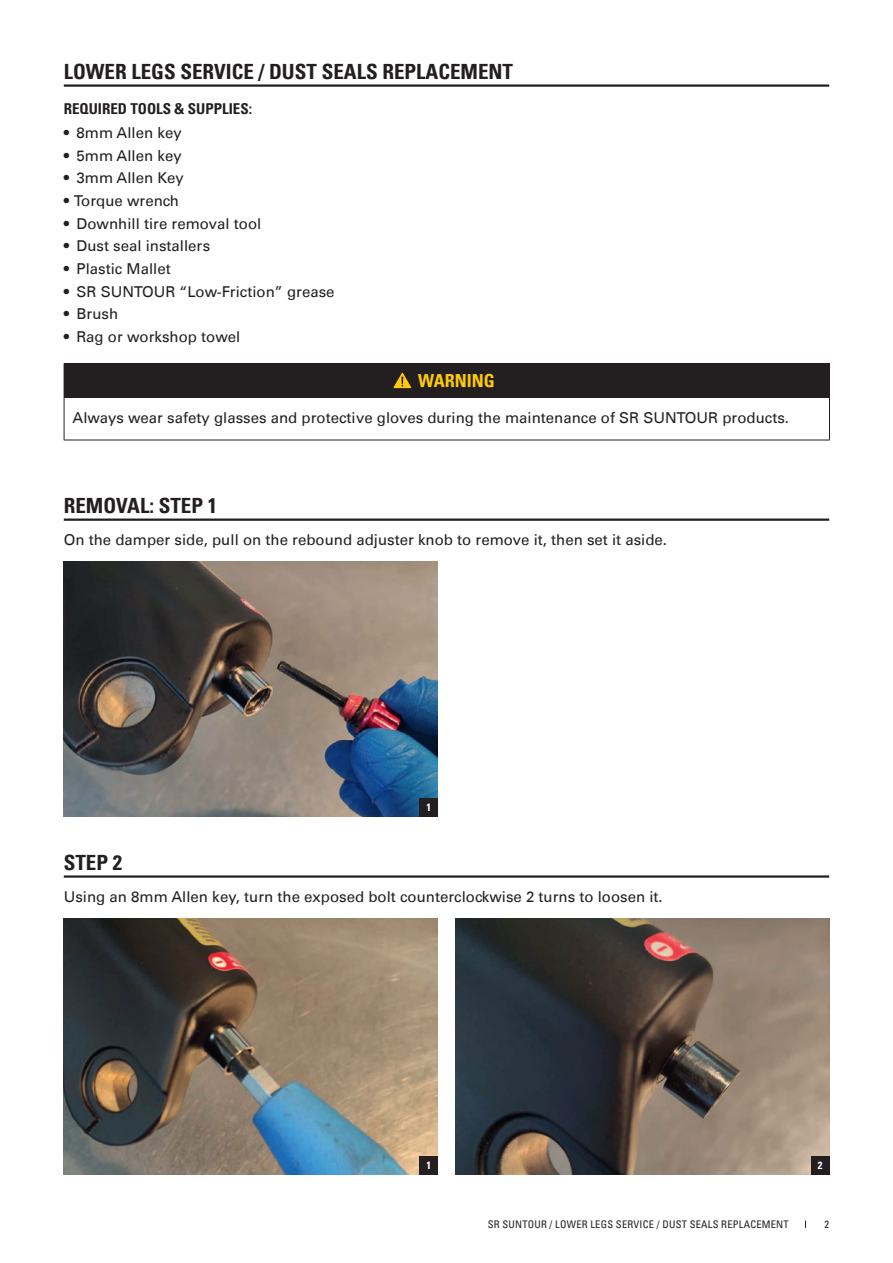
<style>
.page{position:relative;width:893px;height:1263px;background:#fff}
.page>*{position:absolute;margin:0;border:0;box-sizing:border-box;transform-origin:0 0}
.t1{font:700 condensed 21px "Univers LT";color:#231f20}
.t2{font:700 condensed 18px "Univers LT";color:#feca0a}
.t3{font:15px "Univers LT";color:#231f20}
.t4{font:700 condensed 15px "Univers LT";color:#231f20}
.t5{font:condensed 10.5px "Univers LT";letter-spacing:.02em;color:#231f20}
.t6{font:700 condensed 10.5px "Univers LT";color:#fff}
</style>
<div class="page">
<hr style="left:64px;top:84px;width:765px;height:3px;background:#231f20">
<div style="left:64px;top:363px;width:765px;height:34px;background:#231f20"></div>
<hr style="left:64px;top:363px;width:766px;height:1px;background:#231f20">
<hr style="left:829px;top:364px;width:1px;height:33px;background:#231f20">
<hr style="left:64px;top:397px;width:766px;height:1px;background:#231f20">
<hr style="left:64px;top:398px;width:1px;height:42px;background:#231f20">
<hr style="left:829px;top:398px;width:1px;height:42px;background:#231f20">
<hr style="left:64px;top:440px;width:766px;height:1px;background:#231f20">
<svg style="left:393px;top:373px;width:18px;height:15px"></svg>
<hr style="left:64px;top:875px;width:765px;height:3px;background:#231f20">
<img style="left:64px;top:919px;width:374px;height:255px">
<img style="left:455px;top:919px;width:374px;height:255px">
<div style="left:420px;top:1156px;width:18px;height:18px;background:#231f20"></div>
<div style="left:811px;top:1156px;width:18px;height:18px;background:#231f20"></div>
<hr style="left:64px;top:518px;width:765px;height:3px;background:#231f20">
<img style="left:64px;top:561px;width:374px;height:256px">
<div style="left:420px;top:798px;width:18px;height:19px;background:#231f20"></div>
<h1 class="t1" style="left:64px;top:59px;width:451px">LOWER LEGS SERVICE / DUST SEALS REPLACEMENT</h1>
<p class="t4" style="left:64px;top:99px;width:190px">REQUIRED TOOLS &amp; SUPPLIES:</p>
<p class="t3" style="left:64px;top:124px;width:120px">• 8mm Allen key</p>
<p class="t3" style="left:64px;top:147px;width:120px">• 5mm Allen key</p>
<p class="t3" style="left:64px;top:169px;width:122px">• 3mm Allen Key</p>
<p class="t3" style="left:64px;top:192px;width:117px">• Torque wrench</p>
<p class="t3" style="left:64px;top:214px;width:199px">• Downhill tire removal tool</p>
<p class="t3" style="left:64px;top:237px;width:148px">• Dust seal installers</p>
<p class="t3" style="left:64px;top:260px;width:108px">• Plastic Mallet</p>
<p class="t3" style="left:64px;top:282px;width:272px">• SR SUNTOUR “Low-Friction” grease</p>
<p class="t3" style="left:64px;top:305px;width:56px">• Brush</p>
<p class="t3" style="left:64px;top:327px;width:178px">• Rag or workshop towel</p>
<p class="t2" style="left:418px;top:369px;width:78px">WARNING</p>
<p class="t3" style="left:73px;top:409px;width:718px">Always wear safety glasses and protective gloves during the maintenance of SR SUNTOUR products.</p>
<h1 class="t1" style="left:64px;top:493px;width:155px">REMOVAL: STEP 1</h1>
<p class="t3" style="left:64px;top:531px;width:605px">On the damper side, pull on the rebound adjuster knob to remove it, then set it aside.</p>
<p class="t6" style="left:427px;top:801px;width:6px">1</p>
<h1 class="t1" style="left:64px;top:849px;width:60px">STEP 2</h1>
<p class="t3" style="left:64px;top:888px;width:600px">Using an 8mm Allen key, turn the exposed bolt counterclockwise 2 turns to loosen it.</p>
<p class="t6" style="left:427px;top:1159px;width:6px">1</p>
<p class="t6" style="left:818px;top:1159px;width:6px">2</p>
<p class="t5" style="left:488px;top:1217px;width:302px">SR SUNTOUR / LOWER LEGS SERVICE / DUST SEALS REPLACEMENT</p>
<p class="t5" style="left:824px;top:1218px;width:6px">2</p>
</div>
